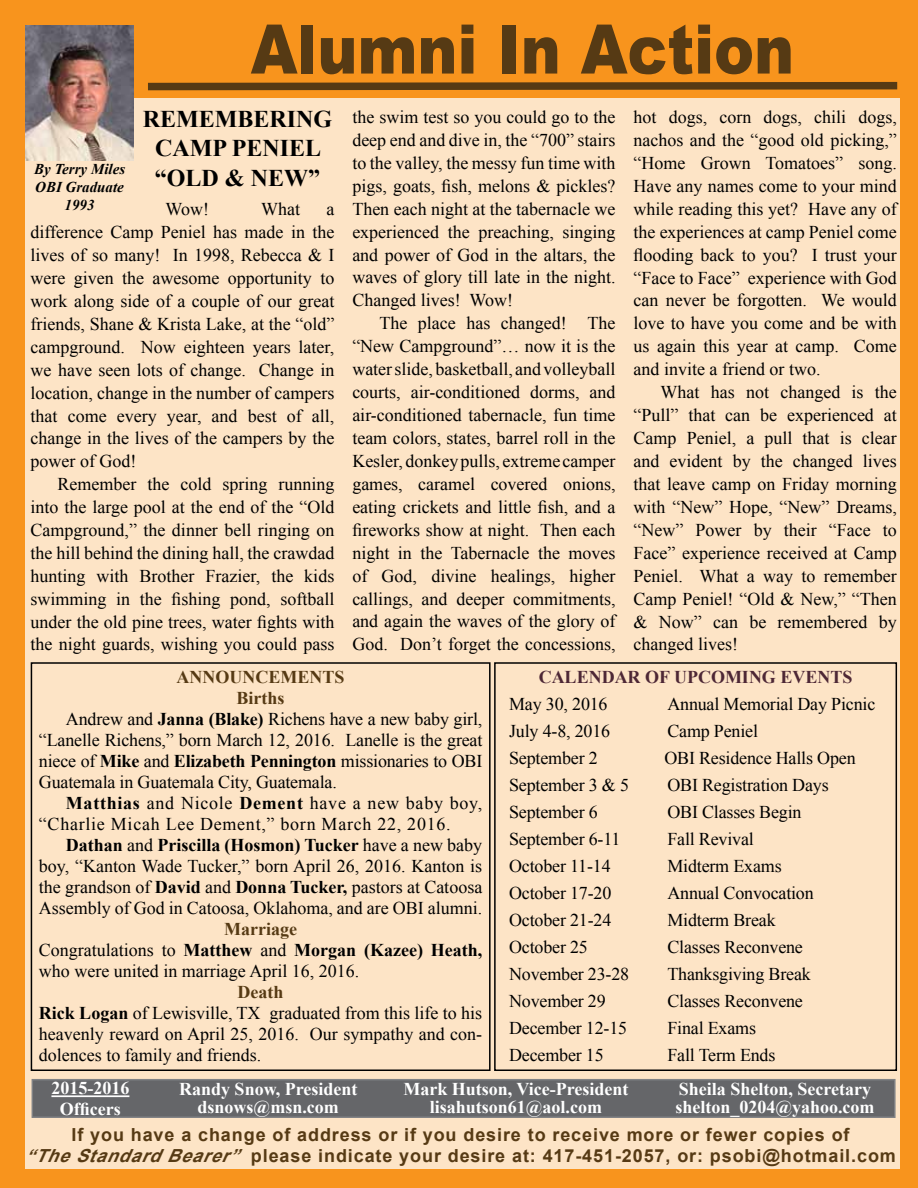
<style>
.page{position:relative;width:918px;height:1188px;background:#f8941d}
.page>*{position:absolute;margin:0;border:0;box-sizing:border-box;transform-origin:0 0}
.t1{font:900 68.4px "Arial";color:#563a14;scale:.88 1}
.t2{font:700 24px/29.5px "Times New Roman";color:#000;text-align:center}
.t3{font:18px/23px "Times New Roman";color:#000;text-align:justify}
.t4{font:700 18px/21.6px "Arial";letter-spacing:.05em;color:#563a14;text-align:center}
.t5{font:700 18px/18px "Times New Roman";color:#fff;text-align:center}
.t6{font:18px "Times New Roman";letter-spacing:.04em;color:#000}
.t7{font:700 18px "Times New Roman";color:#000}
.t8{font:700 18px "Times New Roman";color:#4d2735}
.t9{font:700 18px "Times New Roman";color:#563a14}
.t10{font:italic 700 15px/18px "Times New Roman";color:#000;text-align:center}
.s1{font-weight:700}
.s2{font-weight:400}
.s3{font-weight:700;color:#563a14}
.s4{font-style:italic}
</style>
<div class="page">
<div style="left:26px;top:98px;width:874px;height:1070px;background:#fde4c6"></div>
<svg style="left:140px;top:78px;width:765px;height:16px"></svg>
<div style="left:32px;top:1079px;width:864px;height:39px;background:#656669;border:2px solid #808285"></div>
<hr style="left:51px;top:1095px;width:78px;height:2px;background:#fff">
<div style="left:31px;top:662px;width:460px;height:409px;border:2px solid #000"></div>
<img style="left:26px;top:25px;width:108px;height:135px">
<div style="left:494px;top:662px;width:403px;height:409px;border:2px solid #000"></div>
<h1 class="t1" style="left:251px;top:-1px;width:619px">Alumni In Action</h1>
<h2 class="t2" style="left:143px;top:103px;width:191px">REMEMBERING<br>CAMP PENIEL “OLD &amp; NEW”</h2>
<p class="t3" style="left:166px;top:198px;width:45px">Wow!</p>
<p class="t3" style="left:261px;top:198px;width:40px">What</p>
<p class="t10" style="left:34px;top:159px;width:93px">By Terry Miles<br>OBI Graduate<br>1993</p>
<p class="t3" style="left:31px;top:198px;width:305px;text-indent:296px">a difference Camp Peniel has made in the lives of so many! In 1998, Rebecca &amp; I were given the awesome opportunity to work along side of a couple of our great friends, Shane &amp; Krista Lake, at the “old” campground. Now eighteen years later, we have seen lots of change. Change in location, change in the number of campers that come every year, and best of all, change in the lives of the campers by the power of God!</p>
<p class="t3" style="left:31px;top:472px;width:305px;text-indent:27px">Remember the cold spring running into the large pool at the end of the “Old Campground,” the dinner bell ringing on the hill behind the dining hall, the crawdad hunting with Brother Frazier, the kids swimming in the fishing pond, softball under the old pine trees, water fights with the night guards, wishing you could pass</p>
<p class="t3" style="left:352px;top:105px;width:265px">the swim test so you could go to the deep end and dive in, the “700” stairs to the valley, the messy fun time with pigs, goats, fish, melons &amp; pickles?<br>Then each night at the tabernacle we experienced the preaching, singing and power of God in the altars, the waves of glory till late in the night.<br>Changed lives! Wow!</p>
<p class="t3" style="left:352px;top:312px;width:265px;text-indent:27px">The place has changed! The “New Campground”… now it is the water slide, basketball, and volleyball courts, air-conditioned dorms, and air-conditioned tabernacle, fun time team colors, states, barrel roll in the Kesler, donkey pulls, extreme camper games, caramel covered onions, eating crickets and little fish, and a fireworks show at night. Then each night in the Tabernacle the moves of God, divine healings, higher callings, and deeper commitments, and again the waves of the glory of God. Don’t forget the concessions,</p>
<p class="t3" style="left:634px;top:105px;width:265px">hot dogs, corn dogs, chili dogs, nachos and the “good old picking,” “Home Grown Tomatoes” song.<br>Have any names come to your mind while reading this yet? Have any of the experiences at camp Peniel come flooding back to you? I trust your “Face to Face” experience with God can never be forgotten. We would love to have you come and be with us again this year at camp. Come and invite a friend or two.</p>
<p class="t3" style="left:634px;top:380px;width:265px;text-indent:27px">What has not changed is the “Pull” that can be experienced at Camp Peniel, a pull that is clear and evident by the changed lives that leave camp on Friday morning with “New” Hope, “New” Dreams, “New” Power by their “Face to Face” experience received at Camp Peniel. What a way to remember Camp Peniel! “Old &amp; New,” “Then &amp; Now” can be remembered by changed lives!</p>
<p class="t9" style="left:177px;top:664px;width:169px">ANNOUNCEMENTS</p>
<p class="t9" style="left:237px;top:685px;width:50px">Births</p>
<p class="t3" style="left:66px;top:707px;width:418px">Andrew and <span class="s1">Janna (Blake)</span> Richens have a new baby girl,</p>
<p class="t3" style="left:39px;top:728px;width:445px">“Lanelle Richens,” born March 12, 2016. Lanelle is the great</p>
<p class="t3" style="left:39px;top:749px;width:445px">niece of <span class="s1">Mike</span> and <span class="s1">Elizabeth Pennington</span> missionaries to OBI</p>
<p class="t3" style="left:39px;top:770px;width:299px">Guatemala in Guatemala City, Guatemala.</p>
<p class="t6" style="left:66px;top:791px;width:418px"><span class="s1">Matthias</span> and Nicole <span class="s1">Dement</span> have a new baby boy,</p>
<p class="t6" style="left:39px;top:812px;width:413px">“Charlie Micah Lee Dement,” born March 22, 2016.</p>
<p class="t7" style="left:66px;top:832px;width:418px">Dathan <span class="s2">and</span> Priscilla (Hosmon) Tucker <span class="s2">have a new baby</span></p>
<p class="t3" style="left:39px;top:854px;width:445px">boy, “Kanton Wade Tucker,” born April 26, 2016. Kanton is</p>
<p class="t3" style="left:39px;top:875px;width:445px">the grandson of <span class="s1">David</span> and <span class="s1">Donna Tucker,</span> pastors at Catoosa</p>
<p class="t3" style="left:39px;top:896px;width:445px">Assembly of God in Catoosa, Oklahoma, and are OBI alumni.</p>
<p class="t3" style="left:39px;top:918px;width:445px;line-height:21px;text-align:left;text-indent:185px"><span class="s3">Marriage<br></span>Congratulations to <span class="s1">Matthew</span> and <span class="s1">Morgan (Kazee) Heath, </span>who were united in marriage April 16, 2016.</p>
<p class="t3" style="left:39px;top:981px;width:445px;line-height:21px;text-align:left;text-indent:199px"><span class="s3">Death<br></span><span class="s1">Rick Logan</span> of Lewisville, TX graduated from this life to his heavenly reward on April 25, 2016. Our sympathy and con&shy;dolences to family and friends.</p>
<p class="t8" style="left:539px;top:664px;width:315px">CALENDAR OF UPCOMING EVENTS</p>
<p class="t3" style="left:509px;top:692px;width:100px">May 30, 2016</p>
<p class="t3" style="left:667px;top:692px;width:209px">Annual Memorial Day Picnic</p>
<p class="t3" style="left:509px;top:719px;width:103px">July 4-8, 2016</p>
<p class="t3" style="left:667px;top:719px;width:92px">Camp Peniel</p>
<p class="t3" style="left:509px;top:746px;width:90px">September 2</p>
<p class="t3" style="left:664px;top:746px;width:193px">OBI Residence Halls Open</p>
<p class="t3" style="left:509px;top:773px;width:121px">September 3 &amp; 5</p>
<p class="t3" style="left:667px;top:773px;width:163px">OBI Registration Days</p>
<p class="t3" style="left:509px;top:800px;width:90px">September 6</p>
<p class="t3" style="left:667px;top:800px;width:136px">OBI Classes Begin</p>
<p class="t3" style="left:509px;top:827px;width:113px">September 6-11</p>
<p class="t3" style="left:667px;top:827px;width:88px">Fall Revival</p>
<p class="t3" style="left:509px;top:854px;width:103px">October 11-14</p>
<p class="t3" style="left:667px;top:854px;width:116px">Midterm Exams</p>
<p class="t3" style="left:509px;top:881px;width:104px">October 17-20</p>
<p class="t3" style="left:667px;top:881px;width:148px">Annual Convocation</p>
<p class="t3" style="left:509px;top:908px;width:104px">October 21-24</p>
<p class="t3" style="left:667px;top:908px;width:110px">Midterm Break</p>
<p class="t3" style="left:509px;top:935px;width:80px">October 25</p>
<p class="t3" style="left:667px;top:935px;width:137px">Classes Reconvene</p>
<p class="t3" style="left:509px;top:962px;width:122px">November 23-28</p>
<p class="t3" style="left:667px;top:962px;width:145px">Thanksgiving Break</p>
<p class="t3" style="left:509px;top:989px;width:98px">November 29</p>
<p class="t3" style="left:667px;top:989px;width:137px">Classes Reconvene</p>
<p class="t3" style="left:509px;top:1016px;width:120px">December 12-15</p>
<p class="t3" style="left:667px;top:1016px;width:90px">Final Exams</p>
<p class="t3" style="left:509px;top:1043px;width:96px">December 15</p>
<p class="t3" style="left:667px;top:1043px;width:110px">Fall Term Ends</p>
<p class="t5" style="left:51px;top:1077px;width:79px;line-height:21px">2015-2016<br>Officers</p>
<p class="t5" style="left:179px;top:1079px;width:180px">Randy Snow, President dsnows@msn.com</p>
<p class="t5" style="left:403px;top:1079px;width:227px">Mark Hutson, Vice-President lisahutson61@aol.com</p>
<p class="t5" style="left:675px;top:1079px;width:201px;text-align:left">Sheila Shelton, Secretary shelton_0204@yahoo.com</p>
<p class="t4" style="left:25px;top:1124px;width:872px">If you have a change of address or if you desire to receive more or fewer copies of <span class="s4">“TheStandardBearer”</span> please indicate your desire at: 417-451-2057, or: psobi@hotmail.com</p>
</div>
